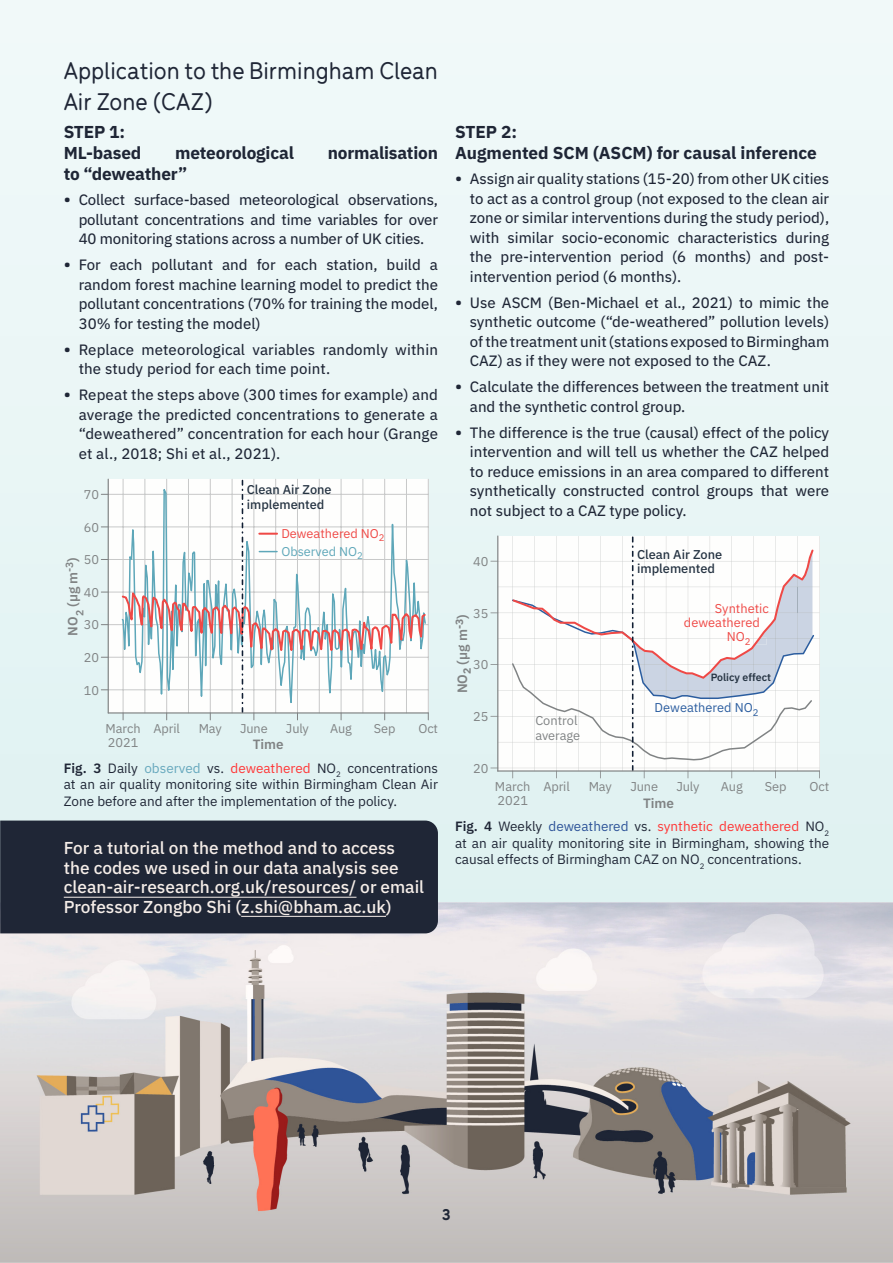
<style>
.page{position:relative;width:893px;height:1263px;background:#fff}
.page>*{position:absolute;margin:0;border:0;box-sizing:border-box;transform-origin:0 0}
.t1{font:500 25.5px/31.5px "Menco";color:#1f2636}
.t2{font:500 17.25px/19.5px "IBM Plex Sans";color:#f5ede8}
.t3{font:700 17.25px/21px "IBM Plex Sans";letter-spacing:-.01em;color:#1f2636}
.t4{font:700 16.5px "Menco";color:#1f2636}
.t5{font:15px/19.5px "IBM Plex Sans Text";color:#1f2636;text-align:justify}
.t6{font:13.5px/16.5px "IBM Plex Sans";color:#1f2636;text-align:justify}
.t7{font:600 13.5px "IBM Plex Sans";color:#808384}
.t8{font:12.75px/14.2px "IBM Plex Sans";letter-spacing:-.005em;color:#808384}
.t9{font:12.75px/17.4px "IBM Plex Sans";color:#ef4946}
.t10{font:500 12.75px/14.2px "IBM Plex Sans";color:#263443}
.t11{font:12.75px "IBM Plex Sans";color:#2b5d9f}
.t12{font:600 10.5px "IBM Plex Sans";color:#263443}
.s1{font-family:"IBM Plex Sans";font-weight:500;font-size:17.25px}
.s2{color:#5ea7b9}
.s3{font-weight:600}
.s4{color:#66a8bd}
.s5{color:#ff3636}
.s6{color:#2e5499}
</style>
<div class="page">
<div style="left:1px;top:1px;width:891px;height:1261px;background:#ebf6f6"></div>
<div style="left:108px;top:479px;width:320px;height:234px;background:#fefefd"></div>
<hr style="left:108px;top:657px;width:320px;height:1px;background:#c8c9c9">
<hr style="left:108px;top:624px;width:320px;height:1px;background:#c8c9c9">
<hr style="left:108px;top:527px;width:320px;height:1px;background:#c8c9c9">
<hr style="left:108px;top:592px;width:320px;height:1px;background:#c8c9c9">
<hr style="left:108px;top:559px;width:320px;height:1px;background:#c8c9c9">
<hr style="left:108px;top:494px;width:320px;height:1px;background:#c8c9c9">
<hr style="left:108px;top:689px;width:320px;height:1px;background:#c8c9c9">
<hr style="left:108px;top:479px;width:1px;height:234px;background:#808384">
<hr style="left:108px;top:712px;width:320px;height:1px;background:#808384">
<svg style="left:120px;top:479px;width:309px;height:241px"></svg>
<hr style="left:497px;top:535px;width:1px;height:237px;background:#808384">
<svg style="left:490px;top:536px;width:330px;height:242px;background:#f2f3f4"></svg>
<hr style="left:497px;top:770px;width:323px;height:2px;background:#808384">
<img style="left:0;top:902px;width:893px;height:361px">
<div style="left:0;top:820px;width:438px;height:113px;background:#1f2636"></div>
<hr style="left:64px;top:897px;width:292px;height:1px;background:#f5ede8">
<hr style="left:241px;top:916px;width:145px;height:1px;background:#f5ede8">
<h1 class="t1" style="left:64px;top:53px;width:376px">Application to the Birmingham Clean<br>Air Zone (CAZ)</h1>
<p class="t3" style="left:64px;top:119px;width:79px">STEP 1:<br>ML-based</p>
<p class="t3" style="left:175px;top:140px;width:120px">meteorological</p>
<p class="t3" style="left:328px;top:140px;width:112px">normalisation</p>
<p class="t3" style="left:64px;top:161px;width:125px">to “deweather”</p>
<p class="t5" style="left:79px;top:189px;width:361px;text-indent:-15px"><span class="s1">•</span> Collect surface-based meteorological observations, pollutant concentrations and time variables for over 40 monitoring stations across a number of UK cities.</p>
<p class="t5" style="left:79px;top:254px;width:361px;text-indent:-15px"><span class="s1">•</span> For each pollutant and for each station, build a random forest machine learning model to predict the pollutant concentrations (70% for training the model, 30% for testing the model)</p>
<p class="t5" style="left:79px;top:338px;width:361px;text-indent:-15px"><span class="s1">•</span> Replace meteorological variables randomly within the study period for each time point.</p>
<p class="t5" style="left:79px;top:384px;width:361px;text-indent:-15px"><span class="s1">•</span> Repeat the steps above (300 times for example) and average the predicted concentrations to generate a “deweathered” concentration for each hour (Grange et al., 2018; Shi et al., 2021).</p>
<p class="t8" style="left:84px;top:486px;width:17px">70</p>
<p class="t8" style="left:84px;top:519px;width:17px">60</p>
<p class="t8" style="left:84px;top:551px;width:17px">50</p>
<p class="t7" style="left:62px;top:636px;width:80px;rotate:-90deg">NO<sub>2</sub> (µg m<sup>-3</sup>)</p>
<p class="t8" style="left:84px;top:584px;width:17px">40</p>
<p class="t8" style="left:84px;top:617px;width:17px">30</p>
<p class="t8" style="left:84px;top:649px;width:17px">20</p>
<p class="t8" style="left:84px;top:682px;width:17px">10</p>
<p class="t10" style="left:247px;top:482px;width:86px">Clean Air Zone implemented</p>
<p class="t9" style="left:281px;top:524px;width:105px">Deweathered NO<sub>2<br></sub><span class="s2">Observed NO</span><sub>2</sub></p>
<p class="t8" style="left:105px;top:720px;width:37px">March<br>2021</p>
<p class="t8" style="left:154px;top:720px;width:28px">April</p>
<p class="t8" style="left:199px;top:720px;width:25px">May</p>
<p class="t8" style="left:240px;top:720px;width:29px">June</p>
<p class="t8" style="left:286px;top:720px;width:24px">July</p>
<p class="t8" style="left:330px;top:720px;width:23px">Aug</p>
<p class="t8" style="left:374px;top:720px;width:23px">Sep</p>
<p class="t8" style="left:418px;top:720px;width:21px">Oct</p>
<p class="t7" style="left:253px;top:734px;width:32px">Time</p>
<p class="t6" style="left:64px;top:759px;width:376px"><span class="s3">Fig. 3</span> Daily <span class="s4">observed</span> vs. <span class="s5">deweathered</span> NO<sub>2</sub> concentrations at an air quality monitoring site within Birmingham Clean Air Zone before and after the implementation of the policy.</p>
<p class="t2" style="left:64px;top:837px;width:362px">For a tutorial on the method and to access the codes we used in our data analysis see clean-air-research.org.uk/resources/ or email Professor Zongbo Shi (z.shi@bham.ac.uk)</p>
<p class="t3" style="left:455px;top:119px;width:363px">STEP 2:<br>Augmented SCM (ASCM) for causal inference</p>
<p class="t5" style="left:470px;top:168px;width:361px;text-indent:-15px"><span class="s1">•</span> Assign air quality stations (15-20) from other UK cities to act as a control group (not exposed to the clean air zone or similar interventions during the study period), with similar socio-economic characteristics during the pre-intervention period (6 months) and post&shy;intervention period (6 months).</p>
<p class="t5" style="left:470px;top:291px;width:361px;text-indent:-15px"><span class="s1">•</span> Use ASCM (Ben-Michael et al., 2021) to mimic the synthetic outcome (“de-weathered” pollution levels) of the treatment unit (stations exposed to Birmingham CAZ) as if they were not exposed to the CAZ.</p>
<p class="t5" style="left:470px;top:376px;width:361px;text-indent:-15px"><span class="s1">•</span> Calculate the differences between the treatment unit and the synthetic control group.</p>
<p class="t5" style="left:470px;top:421px;width:361px;text-indent:-15px"><span class="s1">•</span> The difference is the true (causal) effect of the policy intervention and will tell us whether the CAZ helped to reduce emissions in an area compared to different synthetically constructed control groups that were not subject to a CAZ type policy.</p>
<p class="t8" style="left:473px;top:553px;width:17px">40</p>
<p class="t10" style="left:637px;top:546px;width:87px">Clean Air Zone implemented</p>
<p class="t8" style="left:473px;top:605px;width:17px">35</p>
<p class="t7" style="left:452px;top:693px;width:81px;rotate:-90deg">NO<sub>2</sub> (µg m<sup>-3</sup>)</p>
<p class="t8" style="left:473px;top:657px;width:17px">30</p>
<p class="t8" style="left:473px;top:708px;width:17px">25</p>
<p class="t8" style="left:535px;top:713px;width:46px">Control average</p>
<p class="t9" style="left:715px;top:599px;width:55px">Synthetic</p>
<p class="t9" style="left:684px;top:613px;width:77px">deweathered</p>
<p class="t9" style="left:727px;top:627px;width:25px">NO<sub>2</sub></p>
<p class="t12" style="left:711px;top:669px;width:62px">Policy effect</p>
<p class="t11" style="left:655px;top:698px;width:105px">Deweathered NO<sub>2</sub></p>
<p class="t8" style="left:473px;top:760px;width:17px">20</p>
<p class="t8" style="left:495px;top:778px;width:37px">March<br>2021</p>
<p class="t8" style="left:543px;top:778px;width:28px">April</p>
<p class="t8" style="left:589px;top:778px;width:25px">May</p>
<p class="t8" style="left:630px;top:778px;width:29px">June</p>
<p class="t8" style="left:676px;top:778px;width:25px">July</p>
<p class="t8" style="left:721px;top:778px;width:23px">Aug</p>
<p class="t8" style="left:765px;top:778px;width:23px">Sep</p>
<p class="t8" style="left:809px;top:778px;width:21px">Oct</p>
<p class="t7" style="left:643px;top:792px;width:33px">Time</p>
<p class="t6" style="left:455px;top:817px;width:376px"><span class="s3">Fig. 4</span> Weekly <span class="s6">deweathered</span> vs. <span class="s5">synthetic deweathered</span> NO<sub>2 </sub>at an air quality monitoring site in Birmingham, showing the causal effects of Birmingham CAZ on NO<sub>2</sub> concentrations.</p>
<p class="t4" style="left:442px;top:1202px;width:10px">3</p>
</div>
